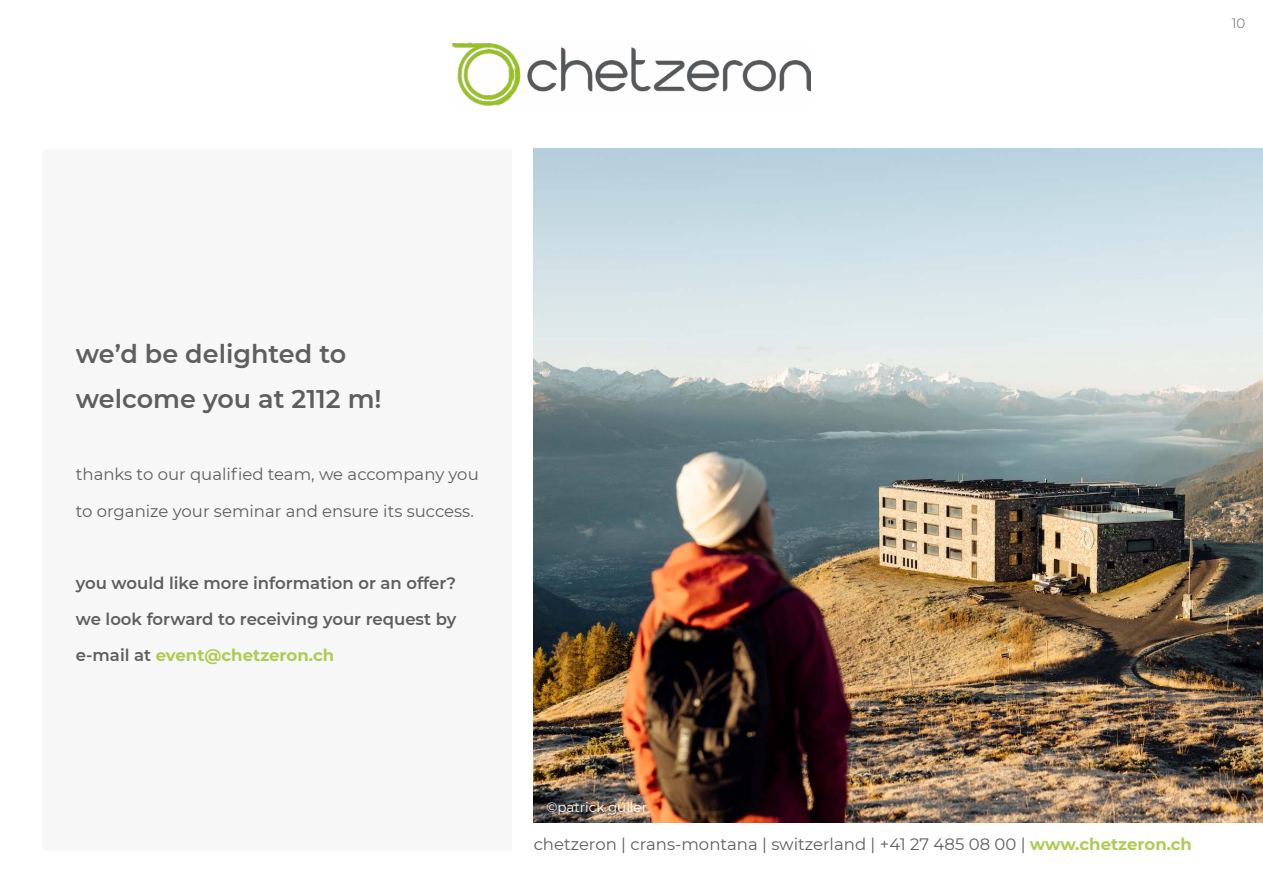
<style>
.page{position:relative;width:1263px;height:893px;background:#fff}
.page>*{position:absolute;margin:0;border:0;box-sizing:border-box;transform-origin:0 0}
.t1{font:600 25.5px/45px "Montserrat";color:#5f5e5e}
.t2{font:16.5px/36px "Montserrat";color:#5f5e5e}
.t3{font:600 16.5px/36px "Montserrat";color:#5f5e5e;text-align:justify}
.t4{font:13.5px "Montserrat";color:#fff}
.t5{font:300 13.5px "Montserrat";color:#5f5e5e}
.s1{font-weight:700;color:#aecc53}
</style>
<div class="page">
<div style="left:43px;top:149px;width:469px;height:701px;background:#f7f7f7"></div>
<img style="left:534px;top:149px;width:729px;height:674px">
<img style="left:453px;top:43px;width:357px;height:63px">
<p class="t5" style="left:1232px;top:14px;width:15px">10</p>
<h1 class="t1" style="left:76px;top:331px;width:307px">we’d be delighted to welcome you at 2112 m!</h1>
<p class="t2" style="left:76px;top:456px;width:404px">thanks to our qualified team, we accompany you to organize your seminar and ensure its success.</p>
<p class="t3" style="left:76px;top:564px;width:382px">you would like more information or an offer? we look forward to receiving your request by e-mail at <span class="s1">event@chetzeron.ch</span></p>
<p class="t4" style="left:546px;top:798px;width:102px">©patrick güller</p>
<p class="t2" style="left:534px;top:825px;width:660px">chetzeron | crans-montana | switzerland | +41 27 485 08 00 | <span class="s1">www.chetzeron.ch</span></p>
</div>
